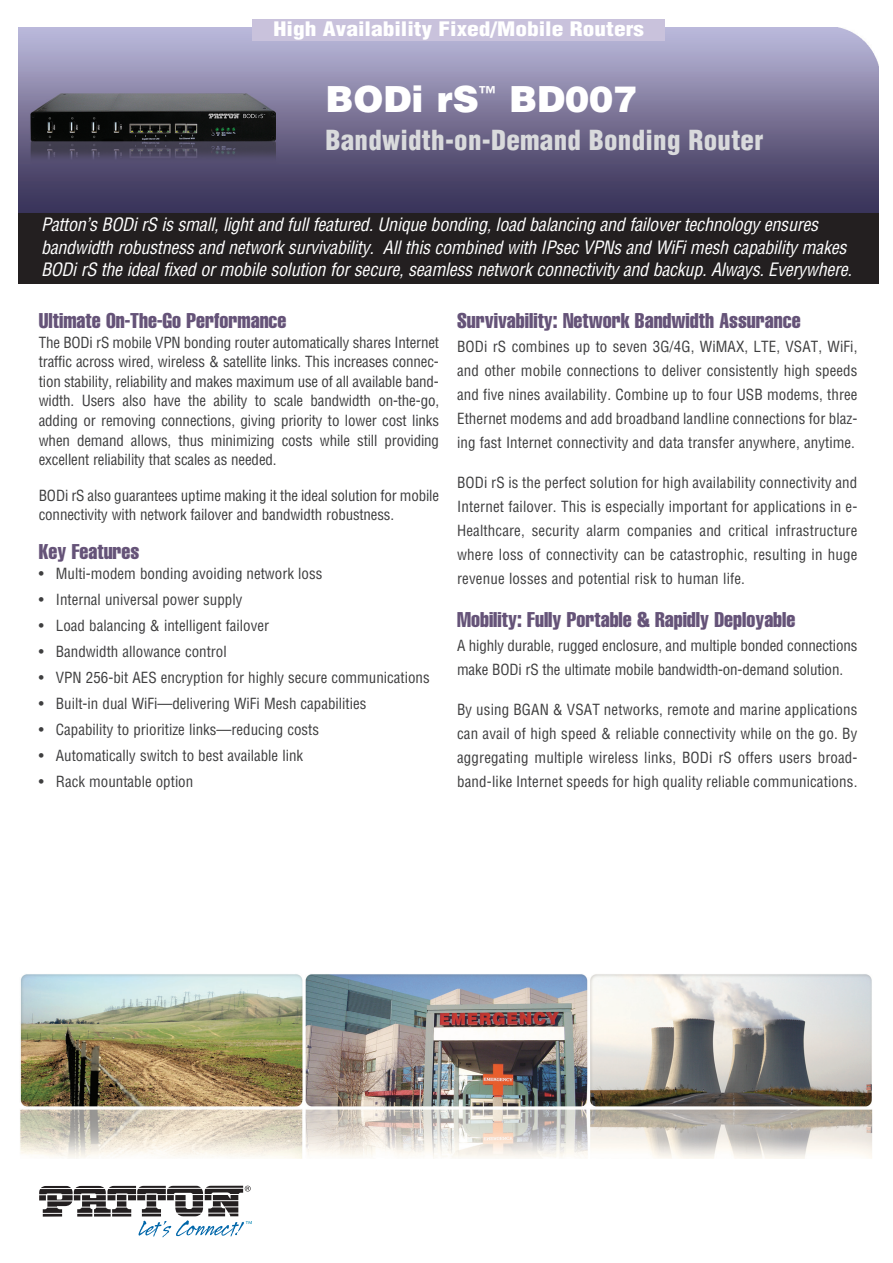
<style>
.page{position:relative;width:893px;height:1263px;background:#fff}
.page>*{position:absolute;margin:0;border:0;box-sizing:border-box;transform-origin:0 0}
.t1{font:900 36px "Helvetica LT Std";color:#fff}
.t2{font:900 condensed 27px "Helvetica LT Std";letter-spacing:.01em;color:#d9dadc}
.t3{font:21px "Helvetica LT Std Comp";color:#655378}
.t4{font:900 condensed 19.5px "Helvetica LT Std";color:#fff;scale:1.2 1}
.t5{font:italic condensed 18px/22.5px "Helvetica LT Std";letter-spacing:-.015em;color:#fff}
.t6{font:condensed 15px/24px "Helvetica LT Std";color:#3e3e3f;text-align:justify}
</style>
<div class="page">
<img style="left:19px;top:27px;width:860px;height:186px">
<div style="left:19px;top:213px;width:860px;height:71px;background:#231f20"></div>
<div style="left:253px;top:19px;width:412px;height:21px;background:#c9c2dc"></div>
<svg style="left:39px;top:1186px;width:213px;height:51px"></svg>
<img style="left:20px;top:974px;width:853px;height:184px">
<h3 class="t4" style="left:274px;top:22px;width:310px">High Availability Fixed/Mobile Routers</h3>
<h1 class="t1" style="left:325px;top:78px;width:313px">BODi rS<sup>™</sup> BD007</h1>
<h2 class="t2" style="left:325px;top:129px;width:439px">Bandwidth-on-Demand Bonding Router</h2>
<p class="t5" style="left:41px;top:214px;width:812px">Patton’s BODi rS is small, light and full featured. Unique bonding, load balancing and failover technology ensures bandwidth robustness and network survivability. All this combined with IPsec VPNs and WiFi mesh capability makes<br>BODi rS the ideal fixed or mobile solution for secure, seamless network connectivity and backup. Always. Everywhere.</p>
<h3 class="t3" style="left:39px;top:313px;width:249px">Ultimate On-The-Go Performance</h3>
<p class="t6" style="left:39px;top:334px;width:402px;line-height:19.5px">The BODi rS mobile VPN bonding router automatically shares Internet traffic across wired, wireless &amp; satellite links. This increases connec&shy;tion stability, reliability and makes maximum use of all available band&shy;width. Users also have the ability to scale bandwidth on-the-go, adding or removing connections, giving priority to lower cost links when demand allows, thus minimizing costs while still providing excellent reliability that scales as needed.</p>
<p class="t6" style="left:39px;top:487px;width:402px;line-height:19.5px">BODi rS also guarantees uptime making it the ideal solution for mobile connectivity with network failover and bandwidth robustness.</p>
<h3 class="t3" style="left:39px;top:544px;width:102px">Key Features</h3>
<p class="t6" style="left:39px;top:562px;width:285px">• Multi-modem bonding avoiding network loss</p>
<p class="t6" style="left:39px;top:588px;width:205px">• Internal universal power supply</p>
<p class="t6" style="left:39px;top:614px;width:232px">• Load balancing &amp; intelligent failover</p>
<p class="t6" style="left:39px;top:641px;width:189px">• Bandwidth allowance control</p>
<p class="t6" style="left:39px;top:667px;width:392px">• VPN 256-bit AES encryption for highly secure communications</p>
<p class="t6" style="left:39px;top:693px;width:329px">• Built-in dual WiFi—delivering WiFi Mesh capabilities</p>
<p class="t6" style="left:39px;top:719px;width:282px">• Capability to prioritize links—reducing costs</p>
<p class="t6" style="left:39px;top:745px;width:266px">• Automatically switch to best available link</p>
<p class="t6" style="left:39px;top:771px;width:156px">• Rack mountable option</p>
<h3 class="t3" style="left:457px;top:313px;width:345px">Survivability: Network Bandwidth Assurance</h3>
<p class="t6" style="left:457px;top:336px;width:402px">BODi rS combines up to seven 3G/4G, WiMAX, LTE, VSAT, WiFi, and other mobile connections to deliver consistently high speeds and five nines availability. Combine up to four USB modems, three Ethernet modems and add broadband landline connections for blaz&shy;ing fast Internet connectivity and data transfer anywhere, anytime.</p>
<p class="t6" style="left:457px;top:472px;width:402px">BODi rS is the perfect solution for high availability connectivity and Internet failover. This is especially important for applications in e-Healthcare, security alarm companies and critical infrastructure where loss of connectivity can be catastrophic, resulting in huge revenue losses and potential risk to human life.</p>
<h3 class="t3" style="left:457px;top:612px;width:340px">Mobility: Fully Portable &amp; Rapidly Deployable</h3>
<p class="t6" style="left:457px;top:635px;width:402px">A highly durable, rugged enclosure, and multiple bonded connections make BODi rS the ultimate mobile bandwidth-on-demand solution.</p>
<p class="t6" style="left:457px;top:699px;width:402px">By using BGAN &amp; VSAT networks, remote and marine applications can avail of high speed &amp; reliable connectivity while on the go. By aggregating multiple wireless links, BODi rS offers users broad&shy;band-like Internet speeds for high quality reliable communications.</p>
</div>
